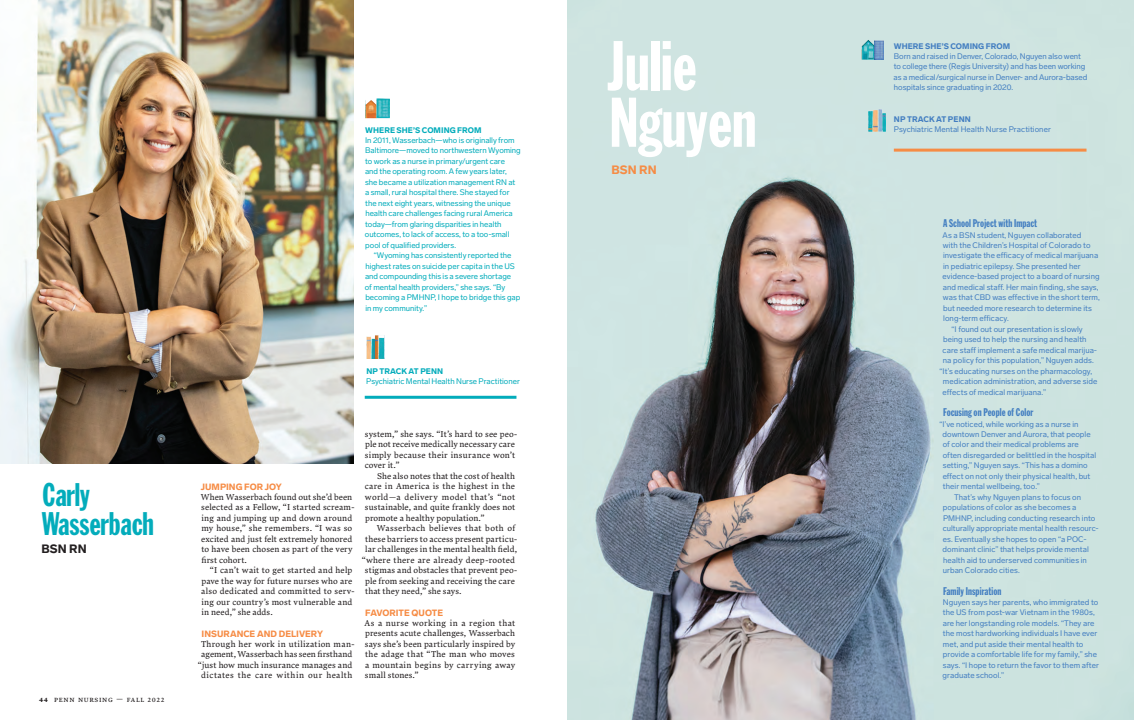
<style>
.page{position:relative;width:1134px;height:720px;background:#fff}
.page>*{position:absolute;margin:0;border:0;box-sizing:border-box;transform-origin:0 0}
.Lab_Subhed{font:69px "Franklin Gothic Std Extra Cond";color:#fff}
.Lab_Subhed-2{font:32.2px "Franklin Gothic Std Extra Cond";letter-spacing:-.005em;color:#03acbb}
.Lab_Subhed-3{font:900 12px "Lab Grotesque";color:#231f20}
.Lab_Subhed-4{font:900 12px "Lab Grotesque";color:#f68c45}
.LabSidebar_No-Indent{font:11px "Franklin Gothic Std Extra Cond";letter-spacing:.005em;color:#437ec1}
.Lab_Sidebar_SubHed{font:900 9px "Lab Grotesque";color:#f68c45}
.LavaBody_Indent{font:8.5px/10.5px "Lava Std";letter-spacing:.02em;color:#231f20}
.LavaBody_Indent-2{font:8.5px/10.5px "Lava Std";color:#231f20;text-align:center}
.LabSidebar_No-Indent-2{font:8px/10.5px "Lab Grotesque";letter-spacing:.005em;color:#437ec1}
.LabSidebar_No-Indent-3{font:8px/10.5px "Lab Grotesque";letter-spacing:-.005em;color:#03acbb}
.LavaBody_Indent-3{font:8px/10.5px "Lab Grotesque";letter-spacing:.005em;color:#437ec1}
.LabSidebar_No-Indent-4{font:900 8px "Lab Grotesque";letter-spacing:.01em;color:#03acbb}
.t1{font:8px "Lava Std";letter-spacing:.08em;color:#231f20}
.s1{font-family:"Lava Std Bld"}
.s2{font-weight:900}
</style>
<div class="page">
<img style="left:0;top:0;width:353px;height:464px">
<hr style="left:365px;top:396px;width:151px;height:3px;background:#03acbb">
<img style="left:366px;top:336px;width:3px;height:22px">
<img style="left:369px;top:335px;width:15px;height:23px">
<img style="left:366px;top:100px;width:11px;height:18px">
<img style="left:377px;top:98px;width:12px;height:21px">
<img style="left:567px;top:0;width:567px;height:720px">
<hr style="left:894px;top:149px;width:193px;height:3px;background:#f68c45">
<img style="left:862px;top:40px;width:12px;height:20px">
<img style="left:874px;top:36px;width:10px;height:24px">
<img style="left:868px;top:105px;width:17px;height:28px">
<p class="Lab_Subhed-2" style="left:42px;top:478px;width:49px">Carly</p>
<p class="Lab_Subhed-2" style="left:42px;top:507px;width:113px">Wasserbach</p>
<p class="Lab_Subhed-3" style="left:42px;top:542px;width:47px">BSN RN</p>
<p class="t1" style="left:39px;top:694px;width:127px"><span class="s1">44</span> penn nursing — fall 2022</p>
<p class="LabSidebar_No-Indent-4" style="left:365px;top:125px;width:118px">WHERE SHE’S COMING FROM</p>
<p class="LabSidebar_No-Indent-3" style="left:365px;top:135px;width:157px">In 2011, Wasserbach—who is originally from Baltimore—moved to northwestern Wyoming to work as a nurse in primary/urgent care<br>and the operating room. A few years later, she became a utilization management RN at a small, rural hospital there. She stayed for the next eight years, witnessing the unique health care challenges facing rural America today—from glaring disparities in health outcomes, to lack of access, to a too-small pool of qualified providers.</p>
<p class="LabSidebar_No-Indent-3" style="left:365px;top:250px;width:157px;text-indent:9px">“Wyoming has consistently reported the highest rates on suicide per capita in the US and compounding this is a severe shortage<br>of mental health providers,” she says. “By becoming a PMHNP, I hope to bridge this gap in my community.”</p>
<p class="LabSidebar_No-Indent-4" style="left:366px;top:366px;width:78px">NP TRACK AT PENN</p>
<p class="LabSidebar_No-Indent-3" style="left:366px;top:377px;width:155px">Psychiatric Mental Health Nurse Practitioner</p>
<p class="LavaBody_Indent" style="left:365px;top:428px;width:154px">system,” she says. “It’s hard to see peo&shy;ple not receive medically necessary care simply because their insurance won’t cover it.”</p>
<p class="LavaBody_Indent" style="left:365px;top:470px;width:152px;text-align:justify;text-indent:12px">She also notes that the cost of health care in America is the highest in the world—a delivery model that’s “not sustainable, and quite frankly does not promote a healthy population.”</p>
<p class="LavaBody_Indent" style="left:377px;top:523px;width:141px">Wasserbach believes that both of</p>
<p class="LavaBody_Indent" style="left:365px;top:533px;width:154px">these barriers to access present particu-</p>
<p class="LavaBody_Indent" style="left:365px;top:544px;width:153px">lar challenges in the mental health field,</p>
<p class="LavaBody_Indent" style="left:362px;top:554px;width:155px">“where there are already deep-rooted</p>
<p class="LavaBody_Indent" style="left:365px;top:565px;width:154px">stigmas and obstacles that prevent peo-</p>
<p class="LavaBody_Indent" style="left:365px;top:575px;width:151px">ple from seeking and receiving the care</p>
<p class="LavaBody_Indent" style="left:365px;top:586px;width:98px">that they need,” she says.</p>
<p class="Lab_Sidebar_SubHed" style="left:365px;top:607px;width:79px">FAVORITE QUOTE</p>
<p class="LavaBody_Indent" style="left:364px;top:617px;width:152px;text-align:justify">As a nurse working in a region that presents acute challenges, Wasserbach says she’s been particularly inspired by the adage that “The man who moves a mountain begins by carrying away small stones.”</p>
<p class="Lab_Sidebar_SubHed" style="left:201px;top:481px;width:83px">JUMPING FOR JOY</p>
<p class="LavaBody_Indent" style="left:201px;top:491px;width:155px">When Wasserbach found out she’d been selected as a Fellow, “I started scream&shy;ing and jumping up and down around my house,” she remembers. “I was so excited and just felt extremely honored to have been chosen as part of the very first cohort.</p>
<p class="LavaBody_Indent" style="left:201px;top:565px;width:155px;text-indent:9px">“I can’t wait to get started and help pave the way for future nurses who are also dedicated and committed to serv&shy;ing our country’s most vulnerable and in need,” she adds.</p>
<p class="Lab_Sidebar_SubHed" style="left:202px;top:628px;width:123px">INSURANCE AND DELIVERY</p>
<p class="LavaBody_Indent-2" style="left:198px;top:638px;width:158px">Through her work in utilization man&shy;agement, Wasserbach has seen firsthand “just how much insurance manages and dictates the care within our health</p>
<p class="Lab_Subhed" style="left:607px;top:29px;width:91px">Julie</p>
<p class="Lab_Subhed" style="left:609px;top:86px;width:149px">Nguyen</p>
<p class="Lab_Subhed-4" style="left:612px;top:163px;width:47px">BSN RN</p>
<p class="LabSidebar_No-Indent-2" style="left:894px;top:41px;width:195px"><span class="s2">WHERE SHE’S COMING FROM<br></span>Born and raised in Denver, Colorado, Nguyen also went to college there (Regis University) and has been working as a medical/surgical nurse in Denver- and Aurora-based hospitals since graduating in 2020.</p>
<p class="LabSidebar_No-Indent-2" style="left:894px;top:114px;width:159px"><span class="s2">NP TRACK AT PENN<br></span>Psychiatric Mental Health Nurse Practitioner</p>
<p class="LabSidebar_No-Indent" style="left:943px;top:217px;width:96px">A School Project with Impact</p>
<p class="LabSidebar_No-Indent-2" style="left:943px;top:230px;width:159px">As a BSN student, Nguyen collaborated<br>with the Children’s Hospital of Colorado to investigate the efficacy of medical marijuana in pediatric epilepsy. She presented her evidence-based project to a board of nursing and medical staff. Her main finding, she says, was that CBD was effective in the short term, but needed more research to determine its long-term efficacy.</p>
<p class="LavaBody_Indent-3" style="left:951px;top:324px;width:133px">“I found out our presentation is slowly</p>
<p class="LavaBody_Indent-3" style="left:943px;top:334px;width:145px">being used to help the nursing and health</p>
<p class="LavaBody_Indent-3" style="left:943px;top:345px;width:156px">care staff implement a safe medical marijua-</p>
<p class="LavaBody_Indent-3" style="left:943px;top:355px;width:152px">na policy for this population,” Nguyen adds.</p>
<p class="LavaBody_Indent-3" style="left:939px;top:366px;width:154px">“It’s educating nurses on the pharmacology,</p>
<p class="LavaBody_Indent-3" style="left:943px;top:376px;width:156px">medication administration, and adverse side</p>
<p class="LavaBody_Indent-3" style="left:943px;top:387px;width:105px">effects of medical marijuana.”</p>
<p class="LabSidebar_No-Indent" style="left:943px;top:406px;width:92px">Focusing on People of Color</p>
<p class="LabSidebar_No-Indent-2" style="left:943px;top:419px;width:155px;text-indent:-3px">“I’ve noticed, while working as a nurse in downtown Denver and Aurora, that people of color and their medical problems are often disregarded or belittled in the hospital setting,” Nguyen says. “This has a domino effect on not only their physical health, but their mental wellbeing, too.”</p>
<p class="LavaBody_Indent-3" style="left:943px;top:492px;width:158px;text-indent:11px">That’s why Nguyen plans to focus on populations of color as she becomes a PMHNP, including conducting research into culturally appropriate mental health resourc&shy;es. Eventually she hopes to open “a POC&shy;dominant clinic” that helps provide mental health aid to underserved communities in urban Colorado cities.</p>
<p class="LabSidebar_No-Indent" style="left:943px;top:585px;width:60px">Family Inspiration</p>
<p class="LabSidebar_No-Indent-2" style="left:943px;top:597px;width:158px">Nguyen says her parents, who immigrated to the US from post-war Vietnam in the 1980s, are her longstanding role models. “They are the most hardworking individuals I have ever met, and put aside their mental health to provide a comfortable life for my family,” she says. “I hope to return the favor to them after graduate school.”</p>
</div>
